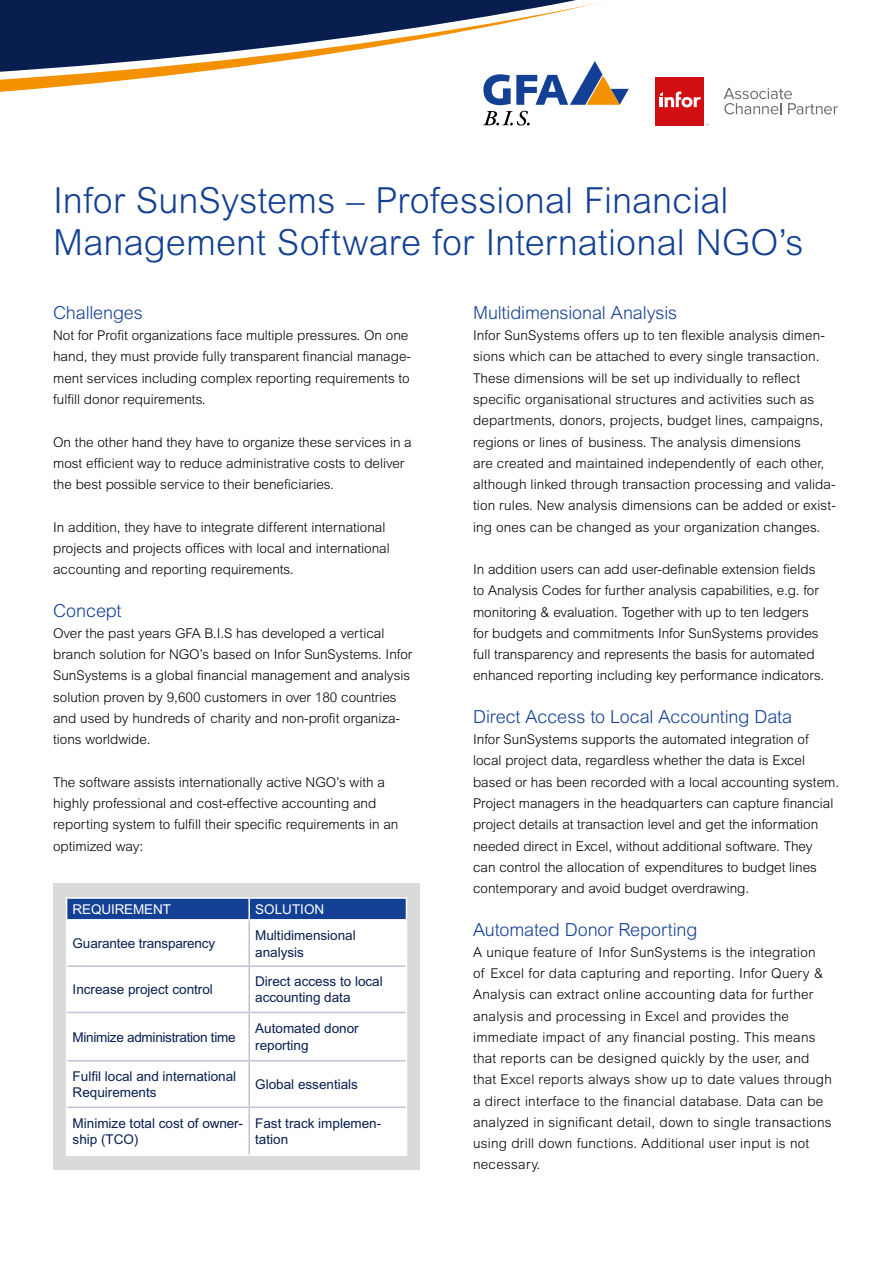
<style>
.page{position:relative;width:893px;height:1263px;background:#fff}
.page>*{position:absolute;margin:0;border:0;box-sizing:border-box;transform-origin:0 0}
.t1{font:300 36px/42.5px "Arial MT Std";letter-spacing:.005em;color:#134094}
.t2{font:300 18px "Arial MT Std";letter-spacing:-.005em;color:#134094}
.t3{font:300 13.5px/21.3px "Arial MT Std";color:#000}
.t4{font:300 13.5px/21.3px "Arial MT Std";letter-spacing:.02em;color:#000}
.t5{font:13.5px/16.5px "Arial MT Std";color:#071e4f}
.t6{font:13.5px "Arial MT Std";letter-spacing:-.02em;color:#071e4f}
.t7{font:13.5px "Arial MT Std";letter-spacing:-.01em;color:#fff}
</style>
<div class="page">
<div style="left:53px;top:883px;width:367px;height:286px;background:#dadada"></div>
<div style="left:67px;top:920px;width:339px;height:234px;background:#fff"></div>
<hr style="left:66px;top:897px;width:183px;height:2px;background:#fff">
<hr style="left:249px;top:897px;width:158px;height:2px;background:#fff">
<div style="left:66px;top:898px;width:341px;height:21px;background:#134094"></div>
<hr style="left:66px;top:919px;width:183px;height:1px;background:#fff">
<hr style="left:249px;top:919px;width:158px;height:1px;background:#fff">
<hr style="left:66px;top:920px;width:1px;height:46px;background:#fff">
<hr style="left:406px;top:920px;width:1px;height:46px;background:#fff">
<hr style="left:66px;top:966px;width:1px;height:46px;background:#fff">
<hr style="left:406px;top:966px;width:1px;height:46px;background:#fff">
<hr style="left:66px;top:1012px;width:1px;height:49px;background:#fff">
<hr style="left:406px;top:1012px;width:1px;height:49px;background:#fff">
<hr style="left:66px;top:1061px;width:1px;height:46px;background:#fff">
<hr style="left:406px;top:1061px;width:1px;height:46px;background:#fff">
<hr style="left:66px;top:1107px;width:1px;height:47px;background:#fff">
<hr style="left:406px;top:1107px;width:1px;height:47px;background:#fff">
<hr style="left:248px;top:920px;width:2px;height:45px;background:#c0c2d7">
<hr style="left:67px;top:965px;width:182px;height:2px;background:#c0c2d7">
<hr style="left:249px;top:965px;width:157px;height:2px;background:#c0c2d7">
<hr style="left:248px;top:967px;width:2px;height:45px;background:#c0c2d7">
<hr style="left:67px;top:1012px;width:182px;height:1px;background:#c0c2d7">
<hr style="left:249px;top:1012px;width:157px;height:1px;background:#c0c2d7">
<hr style="left:248px;top:1013px;width:2px;height:47px;background:#c0c2d7">
<hr style="left:67px;top:1060px;width:182px;height:1px;background:#c0c2d7">
<hr style="left:249px;top:1060px;width:157px;height:1px;background:#c0c2d7">
<hr style="left:248px;top:1061px;width:2px;height:45px;background:#c0c2d7">
<hr style="left:67px;top:1106px;width:182px;height:2px;background:#c0c2d7">
<hr style="left:249px;top:1106px;width:157px;height:2px;background:#c0c2d7">
<hr style="left:248px;top:1108px;width:2px;height:46px;background:#c0c2d7">
<hr style="left:66px;top:1154px;width:183px;height:2px;background:#fff">
<hr style="left:249px;top:1154px;width:158px;height:2px;background:#fff">
<svg style="left:605px;top:79px;width:24px;height:26px"></svg>
<svg style="left:483px;top:114px;width:47px;height:12px"></svg>
<div style="left:656px;top:77px;width:48px;height:49px;background:#d10f13"></div>
<svg style="left:660px;top:92px;width:41px;height:15px"></svg>
<svg style="left:724px;top:88px;width:114px;height:26px"></svg>
<svg style="left:0;top:0;width:605px;height:114px"></svg>
<h1 class="t1" style="left:53px;top:179px;width:752px">Infor SunSystems – Professional Financial<br>Management Software for International NGO’s</h1>
<h2 class="t2" style="left:53px;top:302px;width:91px">Challenges</h2>
<p class="t3" style="left:53px;top:325px;width:359px">Not for Profit organizations face multiple pressures. On one hand, they must provide fully transparent financial manage&shy;ment services including complex reporting requirements to fulfill donor requirements.</p>
<p class="t3" style="left:53px;top:431px;width:360px">On the other hand they have to organize these services in a most efficient way to reduce administrative costs to deliver the best possible service to their beneficiaries.</p>
<p class="t3" style="left:53px;top:516px;width:338px">In addition, they have to integrate different international projects and projects offices with local and international accounting and reporting requirements.</p>
<h2 class="t2" style="left:53px;top:600px;width:70px">Concept</h2>
<p class="t3" style="left:53px;top:622px;width:361px">Over the past years GFA B.I.S has developed a vertical branch solution for NGO’s based on Infor SunSystems. Infor SunSystems is a global financial management and analysis solution proven by 9,600 customers in over 180 countries and used by hundreds of charity and non-profit organiza&shy;tions worldwide.</p>
<p class="t3" style="left:53px;top:771px;width:347px">The software assists internationally active NGO’s with a highly professional and cost-effective accounting and reporting system to fulfill their specific requirements in an optimized way:</p>
<p class="t7" style="left:73px;top:901px;width:100px">REQUIREMENT</p>
<p class="t7" style="left:255px;top:901px;width:71px">SOLUTION</p>
<p class="t5" style="left:73px;top:935px;width:144px">Guarantee transparency</p>
<p class="t5" style="left:255px;top:927px;width:102px">Multidimensional analysis</p>
<p class="t5" style="left:73px;top:981px;width:142px">Increase project control</p>
<p class="t5" style="left:255px;top:973px;width:129px">Direct access to local accounting data</p>
<p class="t6" style="left:73px;top:1029px;width:164px">Minimize administration time</p>
<p class="t5" style="left:255px;top:1020px;width:105px">Automated donor reporting</p>
<p class="t5" style="left:73px;top:1068px;width:165px">Fulfil local and international<br>Requirements</p>
<p class="t5" style="left:255px;top:1076px;width:104px">Global essentials</p>
<p class="t5" style="left:73px;top:1115px;width:172px">Minimize total cost of owner&shy;ship (TCO)</p>
<p class="t5" style="left:255px;top:1115px;width:128px">Fast track implemen&shy;tation</p>
<h2 class="t2" style="left:473px;top:302px;width:206px">Multidimensional Analysis</h2>
<p class="t3" style="left:473px;top:325px;width:364px">Infor SunSystems offers up to ten flexible analysis dimen&shy;sions which can be attached to every single transaction.<br>These dimensions will be set up individually to reflect specific organisational structures and activities such as departments, donors, projects, budget lines, campaigns, regions or lines of business. The analysis dimensions<br>are created and maintained independently of each other, although linked through transaction processing and valida&shy;tion rules. New analysis dimensions can be added or exist&shy;ing ones can be changed as your organization changes.</p>
<p class="t3" style="left:473px;top:559px;width:353px">In addition users can add user-definable extension fields to Analysis Codes for further analysis capabilities, e.g. for monitoring &amp; evaluation. Together with up to ten ledgers for budgets and commitments Infor SunSystems provides full transparency and represents the basis for automated enhanced reporting including key performance indicators.</p>
<h2 class="t2" style="left:473px;top:706px;width:321px">Direct Access to Local Accounting Data</h2>
<p class="t3" style="left:473px;top:729px;width:368px">Infor SunSystems supports the automated integration of local project data, regardless whether the data is Excel based or has been recorded with a local accounting system.<br>Project managers in the headquarters can capture financial project details at transaction level and get the information needed direct in Excel, without additional software. They<br>can control the allocation of expenditures to budget lines contemporary and avoid budget overdrawing.</p>
<h2 class="t2" style="left:473px;top:919px;width:226px">Automated Donor Reporting</h2>
<p class="t4" style="left:473px;top:941px;width:360px">A unique feature of Infor SunSystems is the integration<br>of Excel for data capturing and reporting. Infor Query &amp; Analysis can extract online accounting data for further analysis and processing in Excel and provides the immediate impact of any financial posting. This means that reports can be designed quickly by the user, and that Excel reports always show up to date values through a direct interface to the financial database. Data can be analyzed in significant detail, down to single transactions using drill down functions. Additional user input is not necessary.</p>
</div>
